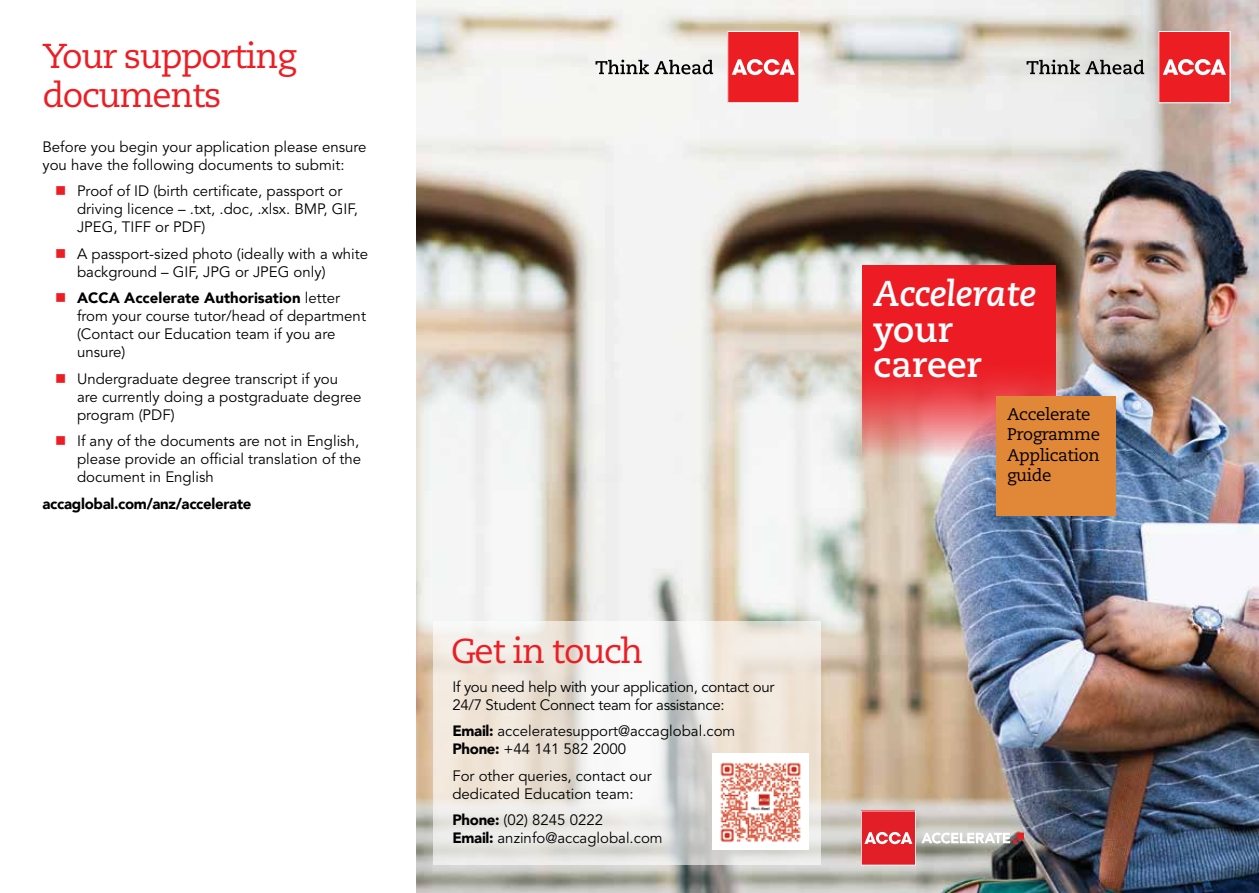
<style>
.page{position:relative;width:1259px;height:893px;background:#fff}
.page>*{position:absolute;margin:0;border:0;box-sizing:border-box;transform-origin:0 0}
.t1{font:italic 700 35.55px "Caecilia";letter-spacing:-.005em;color:#fff}
.t2{font:700 35.55px/35.7px "Caecilia";letter-spacing:-.005em;color:#fff}
.t3{font:34.5px/39px "Caecilia";letter-spacing:-.04em;color:#ed1d24}
.t4{font:16.8px/20.5px "Caecilia";letter-spacing:-.02em;color:#000}
.t5{font:15px/18px "Avenir";color:#000}
.t6{font:15px/18px "Avenir";letter-spacing:-.02em;color:#000}
.t7{font:900 15px "Avenir";letter-spacing:-.02em;color:#000}
.s1{color:#ed1d24}
.s2{font-weight:900}
</style>
<div class="page">
<img style="left:417px;top:0;width:842px;height:893px">
<svg style="left:1026px;top:60px;width:118px;height:14px;background:#949592"></svg>
<svg style="left:1158px;top:31px;width:72px;height:72px;background:#ef3c42"></svg>
<svg style="left:595px;top:60px;width:118px;height:14px"></svg>
<svg style="left:727px;top:31px;width:72px;height:72px;background:#ef3d43"></svg>
<svg style="left:862px;top:265px;width:193px;height:193px;background:#ea383e"></svg>
<div style="left:996px;top:396px;width:120px;height:119px;background:#e08738"></div>
<svg style="left:861px;top:811px;width:163px;height:54px;background:#c28887"></svg>
<svg style="left:434px;top:622px;width:387px;height:243px"></svg>
<div style="left:712px;top:753px;width:96px;height:96px;background:#fff"></div>
<img style="left:720px;top:762px;width:81px;height:81px">
<h2 class="t3" style="left:43px;top:37px;width:255px">Your supporting documents</h2>
<p class="t5" style="left:43px;top:138px;width:325px">Before you begin your application please ensure you have the following documents to submit:</p>
<p class="t5" style="left:77px;top:183px;width:282px;text-indent:-22px"><span class="s1">■</span> Proof of ID (birth certificate, passport or driving licence – .txt, .doc, .xlsx. BMP, GIF,<br>JPEG, TIFF or PDF)</p>
<p class="t5" style="left:77px;top:245px;width:293px;text-indent:-22px"><span class="s1">■</span> A passport-sized photo (ideally with a white background – GIF, JPG or JPEG only)</p>
<p class="t5" style="left:77px;top:290px;width:290px;text-indent:-22px"><span class="s1">■</span> <span class="s2">ACCA Accelerate Authorisation</span> letter from your course tutor/head of department (Contact our Education team if you are unsure)</p>
<p class="t5" style="left:77px;top:370px;width:286px;text-indent:-22px"><span class="s1">■</span> Undergraduate degree transcript if you are currently doing a postgraduate degree program (PDF)</p>
<p class="t5" style="left:77px;top:433px;width:286px;text-indent:-22px"><span class="s1">■</span> If any of the documents are not in English, please provide an official translation of the document in English</p>
<p class="t7" style="left:43px;top:491px;width:210px">accaglobal.com/anz/accelerate</p>
<h2 class="t3" style="left:451px;top:632px;width:193px">Get in touch</h2>
<p class="t6" style="left:452px;top:678px;width:324px">If you need help with your application, contact our<br>24/7 Student Connect team for assistance:</p>
<p class="t5" style="left:452px;top:722px;width:284px"><span class="s2">Email:</span> acceleratesupport@accaglobal.com<br><span class="s2">Phone:</span> +44 141 582 2000</p>
<p class="t5" style="left:452px;top:767px;width:201px">For other queries, contact our dedicated Education team:</p>
<p class="t5" style="left:452px;top:811px;width:212px"><span class="s2">Phone:</span> (02) 8245 0222<br><span class="s2">Email:</span> anzinfo@accaglobal.com</p>
<h1 class="t1" style="left:873px;top:273px;width:164px">Accelerate</h1>
<h1 class="t2" style="left:873px;top:312px;width:109px">your career</h1>
<p class="t4" style="left:1007px;top:404px;width:94px">Accelerate<br>Programme<br>Application guide</p>
</div>
